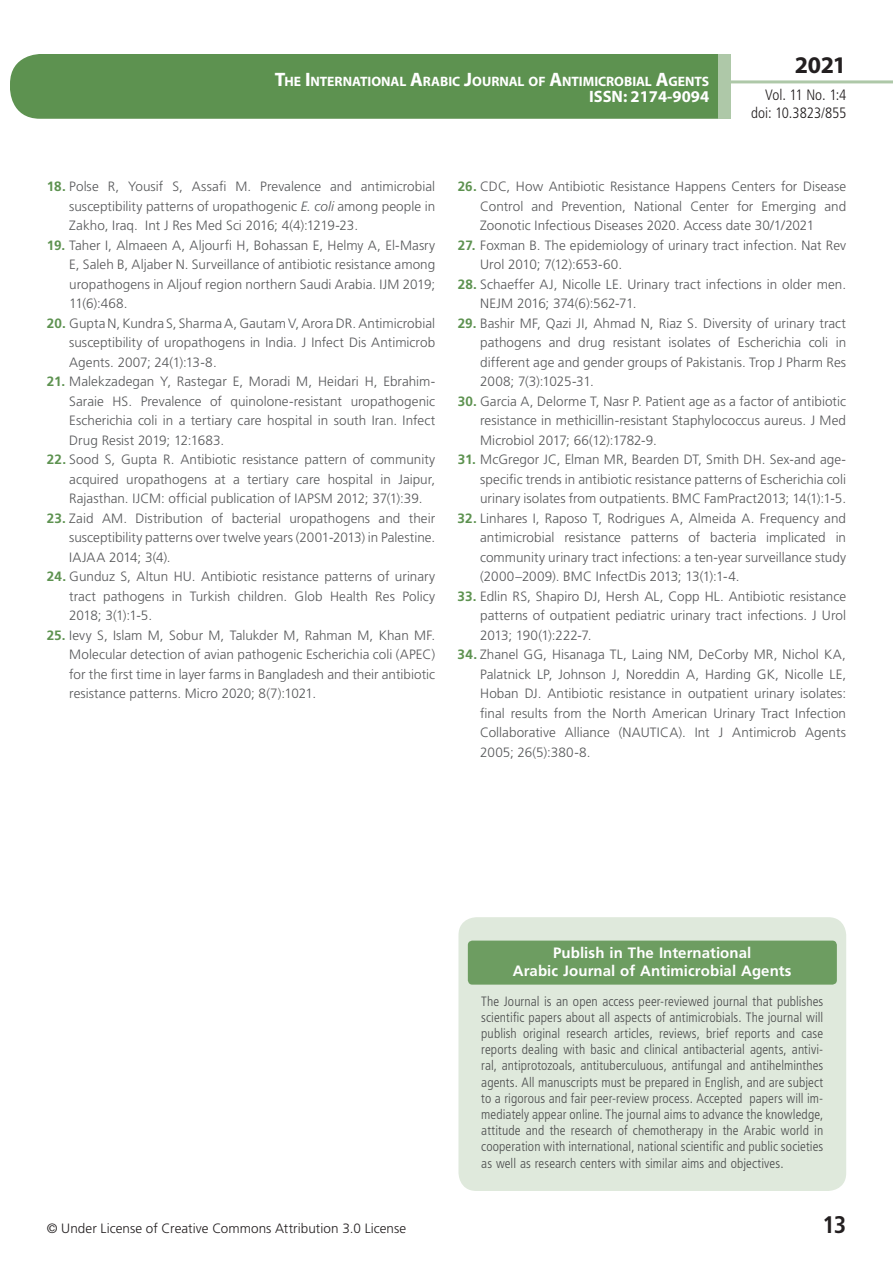
<style>
.page{position:relative;width:893px;height:1263px;background:#fff}
.page>*{position:absolute;margin:0;border:0;box-sizing:border-box;transform-origin:0 0}
.t1{font:700 24px "Myriad Pro";color:#231f20}
.t2{font:700 condensed 24px "Frutiger LT Std";color:#231f20}
.t3{font:700 16.5px "Myriad Pro";color:#fff}
.t4{font:700 15px/18px "Frutiger LT Std";letter-spacing:.005em;color:#fff;text-align:center}
.t5{font:300 condensed 15px/18px "Frutiger LT Std";letter-spacing:-.005em;color:#231f20;text-align:right}
.t6{font:700 13.65px "Myriad Pro";color:#fff}
.t7{font:300 13.5px/19.5px "Frutiger LT Std";letter-spacing:.005em;color:#57585a;text-align:justify}
.t8{font:300 condensed 13.5px/16.2px "Frutiger LT Std";letter-spacing:.005em;color:#4b4c4d;text-align:justify}
.t9{font:300 13.5px "Frutiger LT Std";letter-spacing:.005em;color:#231f20}
.s1{font-size:19.5px}
.s2{font-weight:700;color:#5d9250}
.s3{font-style:italic}
</style>
<div class="page">
<div style="left:10px;top:54px;width:775px;height:65px;background:#5d9250;border-radius:30px"></div>
<div style="left:732px;top:0;width:161px;height:157px;background:#fff"></div>
<hr style="left:730px;top:80px;width:163px;height:3px;background:#aec8a8">
<div style="left:718px;top:54px;width:13px;height:65px;background:#aec8a8"></div>
<div style="left:458px;top:917px;width:388px;height:274px;background:#dfe9dc;border-radius:18px"></div>
<div style="left:468px;top:940px;width:369px;height:44px;background:#6d9d61;border-radius:4px"></div>
<p class="t6" style="left:275px;top:72px;width:436px"><span class="s1">T</span>HE <span class="s1">I</span>NTERNATIONAL <span class="s1">A</span>RABIC <span class="s1">J</span>OURNAL OF <span class="s1">A</span>NTIMICROBIAL <span class="s1">A</span>GENTS</p>
<p class="t3" style="left:589px;top:86px;width:122px">ISSN: 2174-9094</p>
<h1 class="t1" style="left:795px;top:49px;width:53px">2021</h1>
<p class="t5" style="left:751px;top:86px;width:96px">Vol. 11 No. 1:4 doi: 10.3823/855</p>
<p class="t7" style="left:69px;top:177px;width:367px;text-indent:-23px"><span class="s2">18.</span> Polse R, Yousif S, Assafi M. Prevalence and antimicrobial susceptibility patterns of uropathogenic <span class="s3">E. coli</span> among people in Zakho, Iraq. Int J Res Med Sci 2016; 4(4):1219-23.</p>
<p class="t7" style="left:69px;top:236px;width:367px;text-indent:-22px"><span class="s2">19.</span> Taher I, Almaeen A, Aljourfi H, Bohassan E, Helmy A, El-Masry E, Saleh B, Aljaber N. Surveillance of antibiotic resistance among uropathogens in Aljouf region northern Saudi Arabia. IJM 2019; 11(6):468.</p>
<p class="t7" style="left:69px;top:314px;width:367px;text-indent:-23px"><span class="s2">20.</span> Gupta N, Kundra S, Sharma A, Gautam V, Arora DR. Antimicrobial susceptibility of uropathogens in India. J Infect Dis Antimicrob Agents. 2007; 24(1):13-8.</p>
<p class="t7" style="left:69px;top:372px;width:367px;text-indent:-23px"><span class="s2">21.</span> Malekzadegan Y, Rastegar E, Moradi M, Heidari H, Ebrahim-Saraie HS. Prevalence of quinolone-resistant uropathogenic Escherichia coli in a tertiary care hospital in south Iran. Infect Drug Resist 2019; 12:1683.</p>
<p class="t7" style="left:69px;top:450px;width:367px;text-indent:-23px"><span class="s2">22.</span> Sood S, Gupta R. Antibiotic resistance pattern of community acquired uropathogens at a tertiary care hospital in Jaipur, Rajasthan. IJCM: official publication of IAPSM 2012; 37(1):39.</p>
<p class="t7" style="left:69px;top:509px;width:367px;text-indent:-22px"><span class="s2">23.</span> Zaid AM. Distribution of bacterial uropathogens and their susceptibility patterns over twelve years (2001-2013) in Palestine.<br>IAJAA 2014; 3(4).</p>
<p class="t7" style="left:69px;top:567px;width:367px;text-indent:-22px"><span class="s2">24.</span> Gunduz S, Altun HU. Antibiotic resistance patterns of urinary tract pathogens in Turkish children. Glob Health Res Policy 2018; 3(1):1-5.</p>
<p class="t7" style="left:69px;top:626px;width:367px;text-indent:-23px"><span class="s2">25.</span> Ievy S, Islam M, Sobur M, Talukder M, Rahman M, Khan MF.<br>Molecular detection of avian pathogenic Escherichia coli (APEC) for the first time in layer farms in Bangladesh and their antibiotic resistance patterns. Micro 2020; 8(7):1021.</p>
<p class="t7" style="left:480px;top:177px;width:367px;text-indent:-23px"><span class="s2">26.</span> CDC, How Antibiotic Resistance Happens Centers for Disease Control and Prevention, National Center for Emerging and Zoonotic Infectious Diseases 2020. Access date 30/1/2021</p>
<p class="t7" style="left:480px;top:236px;width:367px;text-indent:-22px"><span class="s2">27.</span> Foxman B. The epidemiology of urinary tract infection. Nat Rev<br>Urol 2010; 7(12):653-60.</p>
<p class="t7" style="left:480px;top:275px;width:367px;text-indent:-22px"><span class="s2">28.</span> Schaeffer AJ, Nicolle LE. Urinary tract infections in older men.<br>NEJM 2016; 374(6):562-71.</p>
<p class="t7" style="left:480px;top:314px;width:367px;text-indent:-22px"><span class="s2">29.</span> Bashir MF, Qazi JI, Ahmad N, Riaz S. Diversity of urinary tract pathogens and drug resistant isolates of Escherichia coli in different age and gender groups of Pakistanis. Trop J Pharm Res 2008; 7(3):1025-31.</p>
<p class="t7" style="left:480px;top:392px;width:367px;text-indent:-23px"><span class="s2">30.</span> Garcia A, Delorme T, Nasr P. Patient age as a factor of antibiotic resistance in methicillin-resistant Staphylococcus aureus. J Med Microbiol 2017; 66(12):1782-9.</p>
<p class="t7" style="left:480px;top:450px;width:367px;text-indent:-22px"><span class="s2">31.</span> McGregor JC, Elman MR, Bearden DT, Smith DH. Sex-and age&shy;specific trends in antibiotic resistance patterns of Escherichia coli urinary isolates from outpatients. BMC FamPract2013; 14(1):1-5.</p>
<p class="t7" style="left:480px;top:508px;width:367px;text-indent:-23px"><span class="s2">32.</span> Linhares I, Raposo T, Rodrigues A, Almeida A. Frequency and antimicrobial resistance patterns of bacteria implicated in community urinary tract infections: a ten-year surveillance study (2000–2009). BMC InfectDis 2013; 13(1):1-4.</p>
<p class="t7" style="left:480px;top:586px;width:367px;text-indent:-22px"><span class="s2">33.</span> Edlin RS, Shapiro DJ, Hersh AL, Copp HL. Antibiotic resistance patterns of outpatient pediatric urinary tract infections. J Urol 2013; 190(1):222-7.</p>
<p class="t7" style="left:480px;top:645px;width:367px;text-indent:-22px"><span class="s2">34.</span> Zhanel GG, Hisanaga TL, Laing NM, DeCorby MR, Nichol KA, Palatnick LP, Johnson J, Noreddin A, Harding GK, Nicolle LE, Hoban DJ. Antibiotic resistance in outpatient urinary isolates: final results from the North American Urinary Tract Infection Collaborative Alliance (NAUTICA). Int J Antimicrob Agents 2005; 26(5):380-8.</p>
<p class="t4" style="left:513px;top:944px;width:280px">Publish in The International<br>Arabic Journal of Antimicrobial Agents</p>
<p class="t8" style="left:481px;top:993px;width:344px">The Journal is an open access peer-reviewed journal that publishes scientific papers about all aspects of antimicrobials. The journal will publish original research articles, reviews, brief reports and case reports dealing with basic and clinical antibacterial agents, antivi&shy;ral, antiprotozoals, antituberculuous, antifungal and antihelminthes agents. All manuscripts must be prepared in English, and are subject to a rigorous and fair peer-review process. Accepted papers will im&shy;mediately appear online. The journal aims to advance the knowledge, attitude and the research of chemotherapy in the Arabic world in cooperation with international, national scientific and public societies as well as research centers with similar aims and objectives.</p>
<p class="t9" style="left:47px;top:1220px;width:361px">© Under License of Creative Commons Attribution 3.0 License</p>
<h1 class="t2" style="left:822px;top:1210px;width:25px">13</h1>
</div>
